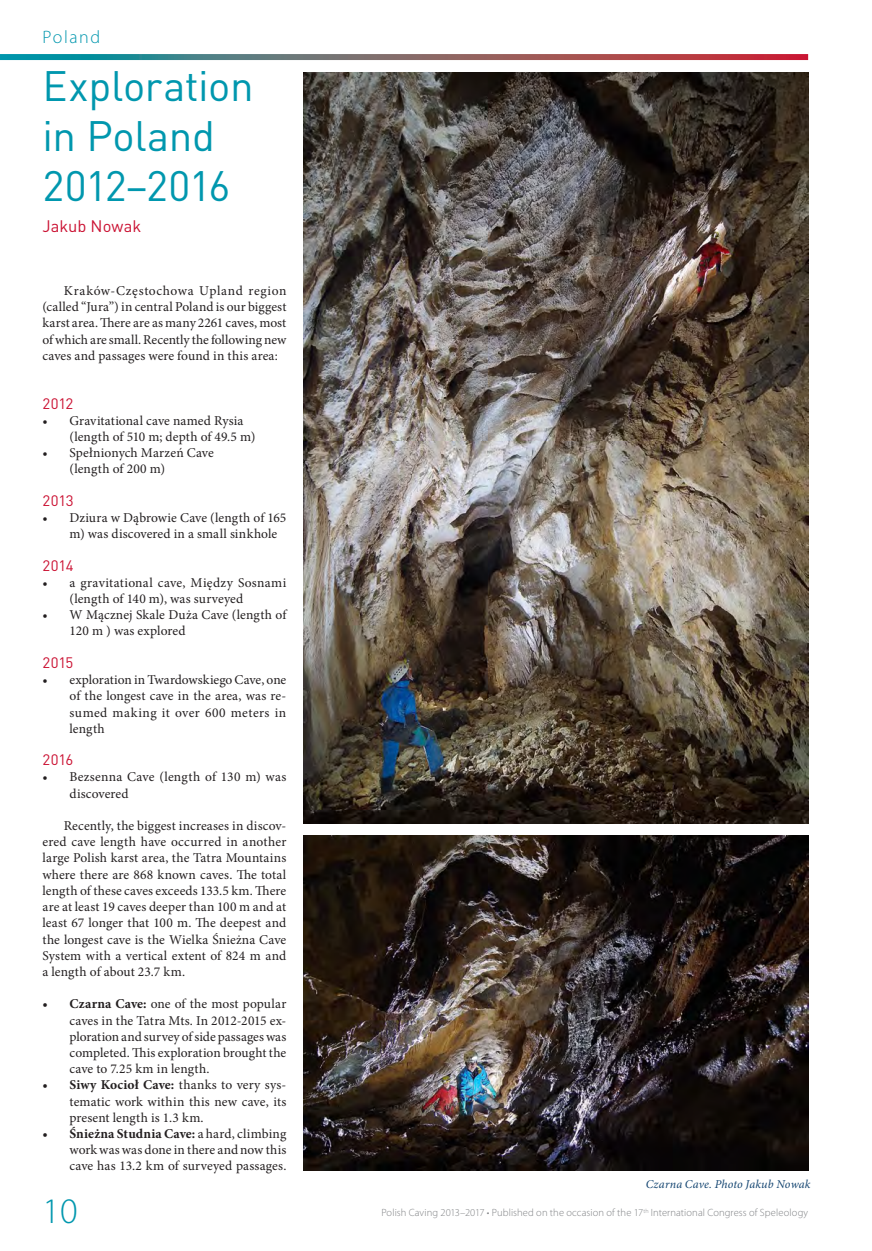
<style>
.page{position:relative;width:872px;height:1251px;background:#fff}
.page>*{position:absolute;margin:0;border:0;box-sizing:border-box;transform-origin:0 0}
.Tytuł_krajowy{font:42px/50.4px "DIN Pro";letter-spacing:-.01em;color:#0097ae}
.t1{font:300 36px "Myriad Pro";color:#0097ae}
.t2{font:300 18px "Myriad Pro";letter-spacing:.085em;color:#0097ae}
.autor_1{font:16.5px "DIN Pro";color:#cb1233}
.tekst{font:15px "DIN Pro";letter-spacing:-.01em;color:#cb1233}
.tekst-2{font:13.5px/16.2px "Minion Pro";letter-spacing:.01em;color:#231f20;text-align:justify}
.podpis_tab{font:italic 12px "Minion Pro";letter-spacing:.01em;color:#144571}
.t3{font:300 10.5px "Myriad Pro";letter-spacing:.01em;color:#808285}
.s1{font-weight:700}
</style>
<div class="page">
<svg style="left:0;top:54px;width:808px;height:6px;background:#76676c"></svg>
<img style="left:303px;top:835px;width:505px;height:334px">
<img style="left:303px;top:72px;width:505px;height:751px">
<h3 class="t2" style="left:43px;top:26px;width:59px">Poland</h3>
<p class="Tytuł_krajowy" style="left:43px;top:58px;width:213px">Exploration in Poland<br>2012–2016</p>
<p class="autor_1" style="left:43px;top:214px;width:100px">Jakub Nowak</p>
<p class="tekst-2" style="left:43px;top:282px;width:245px;text-indent:21px">Kraków-Częstochowa Upland region (called “Jura”) in central Poland is our biggest karst area. There are as many 2261 caves, most of which are small. Recently the following new caves and passages were found in this area:</p>
<p class="tekst" style="left:43px;top:393px;width:32px">2012</p>
<p class="tekst-2" style="left:43px;top:412px;width:202px">• Gravitational cave named Rysia</p>
<p class="tekst-2" style="left:70px;top:428px;width:187px">(length of 510 m; depth of 49.5 m)</p>
<p class="tekst-2" style="left:43px;top:444px;width:173px">• Spełnionych Marzeń Cave</p>
<p class="tekst-2" style="left:70px;top:461px;width:97px">(length of 200 m)</p>
<p class="tekst" style="left:43px;top:490px;width:33px">2013</p>
<p class="tekst-2" style="left:70px;top:509px;width:218px;text-indent:-27px">• Dziura w Dąbrowie Cave (length of 165 m) was discovered in a small sinkhole</p>
<p class="tekst" style="left:43px;top:555px;width:33px">2014</p>
<p class="tekst-2" style="left:70px;top:574px;width:218px;text-indent:-27px">• a gravitational cave, Między Sosnami (length of 140 m), was surveyed</p>
<p class="tekst-2" style="left:70px;top:606px;width:218px;text-indent:-27px">• W Mącznej Skale Duża Cave (length of<br>120 m ) was explored</p>
<p class="tekst" style="left:43px;top:652px;width:32px">2015</p>
<p class="tekst-2" style="left:70px;top:671px;width:218px;text-indent:-27px">• exploration in Twardowskiego Cave, one of the longest cave in the area, was re&shy;sumed making it over 600 meters in length</p>
<p class="tekst" style="left:43px;top:749px;width:32px">2016</p>
<p class="tekst-2" style="left:70px;top:768px;width:218px;text-indent:-27px">• Bezsenna Cave (length of 130 m) was discovered</p>
<p class="tekst-2" style="left:43px;top:817px;width:245px;text-indent:21px">Recently, the biggest increases in discov&shy;ered cave length have occurred in another large Polish karst area, the Tatra Mountains where there are 868 known caves. The total length of these caves exceeds 133.5 km. There are at least 19 caves deeper than 100 m and at least 67 longer that 100 m. The deepest and the longest cave is the Wielka Śnieżna Cave System with a vertical extent of 824 m and a length of about 23.7 km.</p>
<p class="tekst-2" style="left:70px;top:995px;width:218px;text-indent:-27px"><span class="s1">• Czarna Cave:</span> one of the most popular caves in the Tatra Mts. In 2012-2015 ex&shy;ploration and survey of side passages was completed. This exploration brought the cave to 7.25 km in length.</p>
<p class="tekst-2" style="left:70px;top:1076px;width:218px;text-indent:-27px"><span class="s1">• Siwy Kocioł Cave:</span> thanks to very sys&shy;tematic work within this new cave, its present length is 1.3 km.</p>
<p class="tekst-2" style="left:70px;top:1125px;width:218px;text-indent:-27px"><span class="s1">• Śnieżna Studnia Cave:</span> a hard, climbing work was was done in there and now this cave has 13.2 km of surveyed passages.</p>
<p class="podpis_tab" style="left:646px;top:1175px;width:166px">Czarna Cave. Photo Jakub Nowak</p>
<h2 class="t1" style="left:43px;top:1188px;width:37px">10</h2>
<p class="t3" style="left:381px;top:1206px;width:428px">Polish Caving 2013–2017 • Published on the occasion of the 17<sup>th</sup> International Congress of Speleology</p>
</div>
